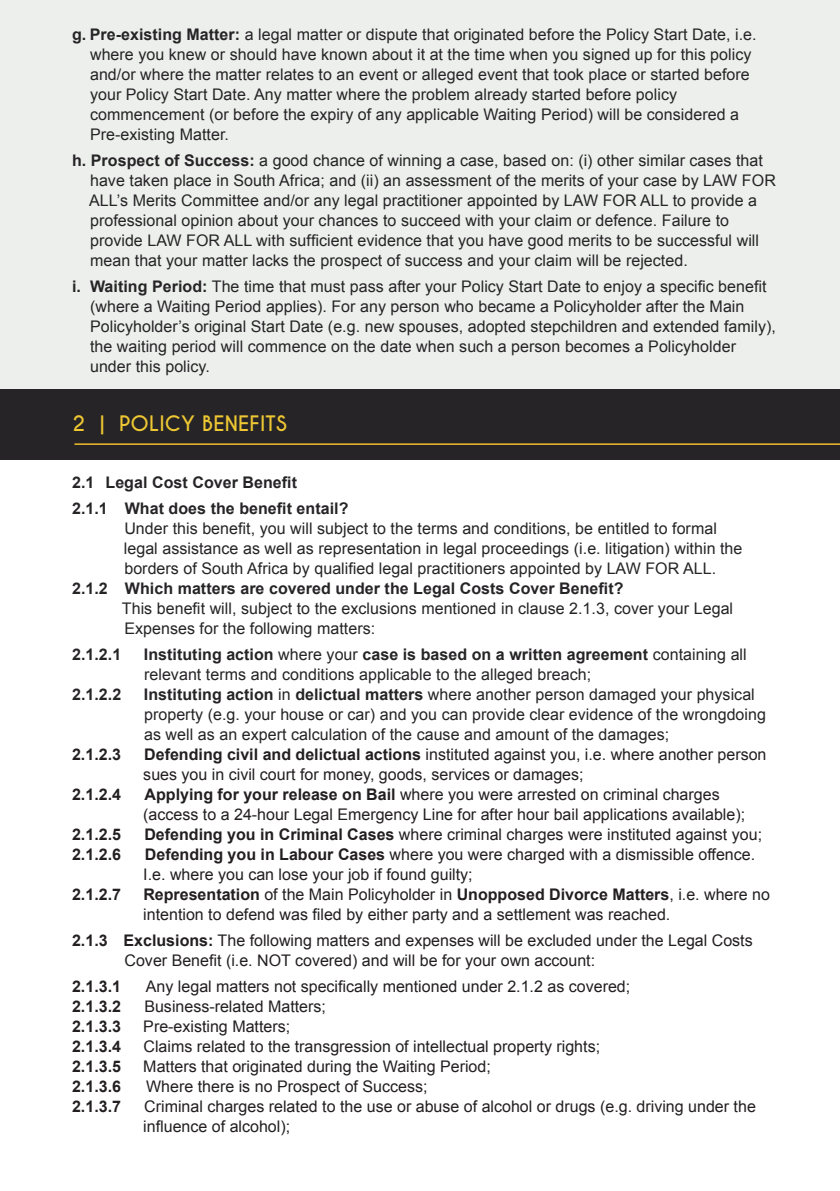
<style>
.page{position:relative;width:840px;height:1191px;background:#fff}
.page>*{position:absolute;margin:0;border:0;box-sizing:border-box;transform-origin:0 0}
.t1{font:700 20px "Caviar Dreams";letter-spacing:.01em;color:#eec733}
.t2{font:16px/20px "Arial";letter-spacing:.005em;color:#262426}
.t3{font:16px/20px "Arial";color:#231f20}
.t4{font:700 16px/26px "Arial";letter-spacing:.005em;color:#262426}
.t5{font:700 16px "Arial";color:#231f20}
.s1{font-weight:700}
</style>
<div class="page">
<div style="left:0;top:0;width:839px;height:456px;background:#edefed"></div>
<div style="left:0;top:389px;width:839px;height:70px;background:#262426"></div>
<hr style="left:74px;top:443px;width:765px;height:2px;background:#fdc72c">
<p class="t2" style="left:90px;top:25px;width:667px;text-indent:-18px"><span class="s1">g. Pre-existing Matter:</span> a legal matter or dispute that originated before the Policy Start Date, i.e. where you knew or should have known about it at the time when you signed up for this policy and/or where the matter relates to an event or alleged event that took place or started before your Policy Start Date. Any matter where the problem already started before policy commencement (or before the expiry of any applicable Waiting Period) will be considered a Pre-existing Matter.</p>
<p class="t2" style="left:89px;top:151px;width:687px;text-indent:-17px"><span class="s1">h. Prospect of Success:</span> a good chance of winning a case, based on: (i) other similar cases that have taken place in South Africa; and (ii) an assessment of the merits of your case by LAW FOR ALL’s Merits Committee and/or any legal practitioner appointed by LAW FOR ALL to provide a professional opinion about your chances to succeed with your claim or defence. Failure to provide LAW FOR ALL with sufficient evidence that you have good merits to be successful will mean that your matter lacks the prospect of success and your claim will be rejected.</p>
<p class="t2" style="left:90px;top:277px;width:687px;text-indent:-18px"><span class="s1">i. Waiting Period:</span> The time that must pass after your Policy Start Date to enjoy a specific benefit (where a Waiting Period applies). For any person who became a Policyholder after the Main Policyholder’s original Start Date (e.g. new spouses, adopted stepchildren and extended family), the waiting period will commence on the date when such a person becomes a Policyholder under this policy.</p>
<p class="t1" style="left:72px;top:411px;width:216px">2 | POLICY BENEFITS</p>
<p class="t4" style="left:72px;top:470px;width:278px">2.1 Legal Cost Cover Benefit<br>2.1.1 What does the benefit entail?</p>
<p class="t2" style="left:124px;top:518px;width:593px">Under this benefit, you will subject to the terms and conditions, be entitled to formal</p>
<p class="t2" style="left:124px;top:538px;width:619px">legal assistance as well as representation in legal proceedings (i.e. litigation) within the</p>
<p class="t2" style="left:124px;top:558px;width:593px">borders of South Africa by qualified legal practitioners appointed by LAW FOR ALL.</p>
<p class="t4" style="left:72px;top:576px;width:552px">2.1.2 Which matters are covered under the Legal Costs Cover Benefit?</p>
<p class="t2" style="left:122px;top:598px;width:612px">This benefit will, subject to the exclusions mentioned in clause 2.1.3, cover your Legal<br>Expenses for the following matters:</p>
<p class="t4" style="left:72px;top:642px;width:51px">2.1.2.1</p>
<p class="t2" style="left:144px;top:644px;width:604px"><span class="s1">Instituting action</span> where your <span class="s1">case is based on a written agreement</span> containing all relevant terms and conditions applicable to the alleged breach;</p>
<p class="t4" style="left:72px;top:682px;width:51px">2.1.2.2</p>
<p class="t2" style="left:144px;top:684px;width:623px"><span class="s1">Instituting action</span> in <span class="s1">delictual matters</span> where another person damaged your physical property (e.g. your house or car) and you can provide clear evidence of the wrongdoing as well as an expert calculation of the cause and amount of the damages;</p>
<p class="t5" style="left:72px;top:744px;width:50px">2.1.2.3</p>
<p class="t3" style="left:143px;top:744px;width:624px"><span class="s1">Defending civil and delictual actions</span> instituted against you, i.e. where another person sues you in civil court for money, goods, services or damages;</p>
<p class="t5" style="left:72px;top:784px;width:50px">2.1.2.4</p>
<p class="t3" style="left:143px;top:784px;width:603px"><span class="s1">Applying for your release on Bail</span> where you were arrested on criminal charges (access to a 24-hour Legal Emergency Line for after hour bail applications available);</p>
<p class="t5" style="left:72px;top:824px;width:50px">2.1.2.5</p>
<p class="t3" style="left:144px;top:824px;width:619px"><span class="s1">Defending you in Criminal Cases</span> where criminal charges were instituted against you;</p>
<p class="t5" style="left:72px;top:844px;width:50px">2.1.2.6</p>
<p class="t3" style="left:143px;top:844px;width:613px"><span class="s1">Defending you in Labour Cases</span> where you were charged with a dismissible offence.<br>I.e. where you can lose your job if found guilty;</p>
<p class="t5" style="left:72px;top:884px;width:50px">2.1.2.7</p>
<p class="t3" style="left:143px;top:884px;width:628px"><span class="s1">Representation</span> of the Main Policyholder in <span class="s1">Unopposed Divorce Matters</span>, i.e. where no intention to defend was filed by either party and a settlement was reached.</p>
<p class="t3" style="left:124px;top:930px;width:629px;text-indent:-52px"><span class="s1">2.1.3 Exclusions:</span> The following matters and expenses will be excluded under the Legal Costs<br>Cover Benefit (i.e. NOT covered) and will be for your own account:</p>
<p class="t5" style="left:72px;top:976px;width:50px">2.1.3.1</p>
<p class="t3" style="left:146px;top:976px;width:485px">Any legal matters not specifically mentioned under 2.1.2 as covered;</p>
<p class="t5" style="left:72px;top:996px;width:50px">2.1.3.2</p>
<p class="t3" style="left:144px;top:996px;width:183px">Business-related Matters;</p>
<p class="t5" style="left:72px;top:1016px;width:50px">2.1.3.3</p>
<p class="t3" style="left:143px;top:1016px;width:148px">Pre-existing Matters;</p>
<p class="t5" style="left:72px;top:1036px;width:50px">2.1.3.4</p>
<p class="t3" style="left:143px;top:1036px;width:458px">Claims related to the transgression of intellectual property rights;</p>
<p class="t5" style="left:72px;top:1056px;width:50px">2.1.3.5</p>
<p class="t3" style="left:143px;top:1056px;width:349px">Matters that originated during the Waiting Period;</p>
<p class="t5" style="left:72px;top:1076px;width:50px">2.1.3.6</p>
<p class="t3" style="left:146px;top:1076px;width:283px">Where there is no Prospect of Success;</p>
<p class="t5" style="left:72px;top:1096px;width:50px">2.1.3.7</p>
<p class="t3" style="left:143px;top:1096px;width:613px">Criminal charges related to the use or abuse of alcohol or drugs (e.g. driving under the influence of alcohol);</p>
</div>
